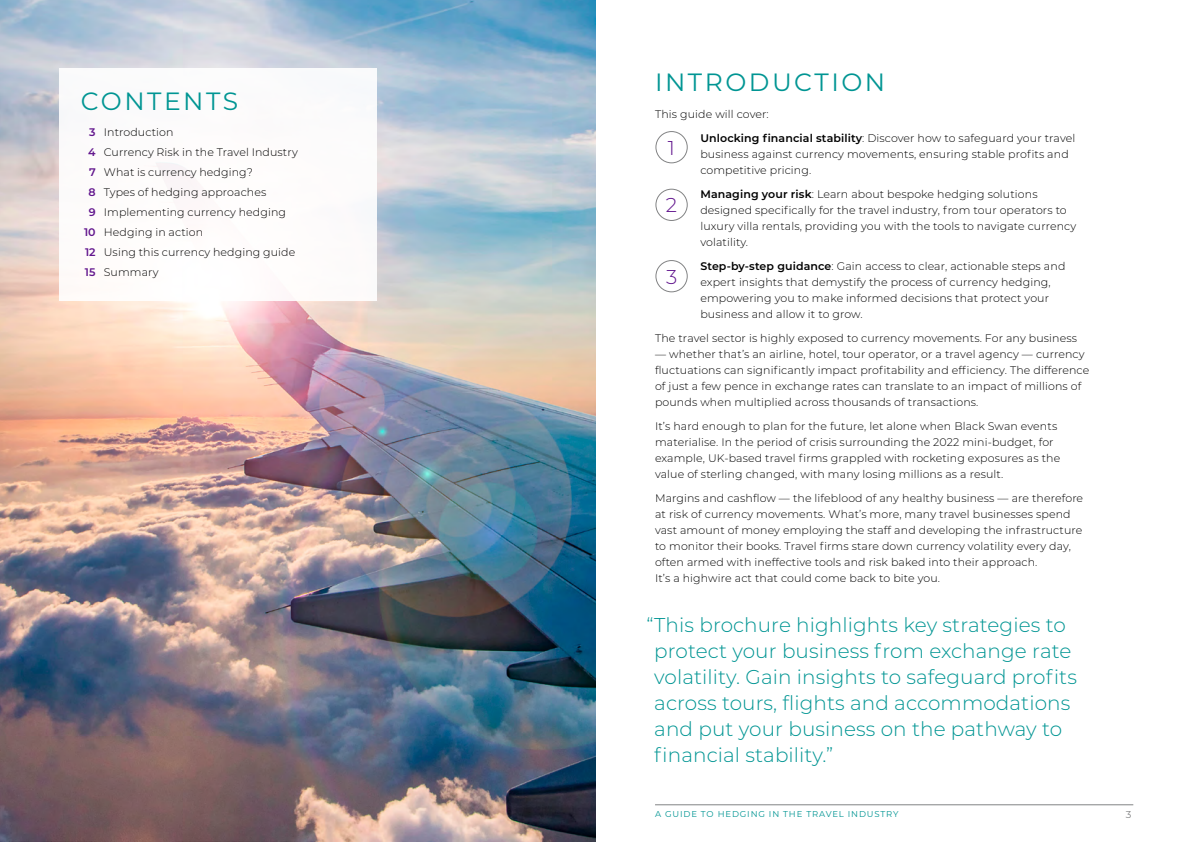
<style>
.page{position:relative;width:1191px;height:842px;background:#fff}
.page>*{position:absolute;margin:0;border:0;box-sizing:border-box;transform-origin:0 0}
.t1{font:25px "Montserrat";letter-spacing:.1em;color:#009593}
.t2{font:300 20px/26px "Montserrat";letter-spacing:.005em;color:#009593}
.t3{font:300 20px "Montserrat";color:#61158d}
.t4{font:300 11px/16px "Montserrat";letter-spacing:.01em;color:#000}
.t5{font:10px "Montserrat";color:#828384}
.t6{font:8.5px "Montserrat";letter-spacing:.1em;color:#009593}
.s1{font-weight:600;color:#61158d}
.s2{font-weight:600}
</style>
<div class="page">
<hr style="left:655px;top:804px;width:478px;height:1px;background:#828384">
<img style="left:0;top:0;width:595px;height:842px">
<div style="left:60px;top:68px;width:317px;height:232px;background:#fff"></div>
<div style="left:656px;top:131px;width:31px;height:32px;border:1px solid #828384;border-radius:50%"></div>
<div style="left:656px;top:189px;width:31px;height:32px;border:1px solid #828384;border-radius:50%"></div>
<div style="left:656px;top:260px;width:31px;height:32px;border:1px solid #828384;border-radius:50%"></div>
<h1 class="t1" style="left:81px;top:84px;width:159px">CONTENTS</h1>
<p class="t4" style="left:89px;top:124px;width:86px"><span class="s1">3</span> Introduction</p>
<p class="t4" style="left:88px;top:144px;width:211px"><span class="s1">4</span> Currency Risk in the Travel Industry</p>
<p class="t4" style="left:89px;top:164px;width:166px"><span class="s1">7</span> What is currency hedging?</p>
<p class="t4" style="left:89px;top:184px;width:179px"><span class="s1">8</span> Types of hedging approaches</p>
<p class="t4" style="left:89px;top:204px;width:199px"><span class="s1">9</span> Implementing currency hedging</p>
<p class="t4" style="left:84px;top:224px;width:121px"><span class="s1">10</span> Hedging in action</p>
<p class="t4" style="left:85px;top:244px;width:212px"><span class="s1">12</span> Using this currency hedging guide</p>
<p class="t4" style="left:85px;top:264px;width:75px"><span class="s1">15</span> Summary</p>
<h1 class="t1" style="left:655px;top:65px;width:232px">INTRODUCTION</h1>
<p class="t4" style="left:700px;top:102px;width:376px;line-height:24px;text-indent:-45px">This guide will cover:<br><span class="s2">Unlocking financial stability</span>: Discover how to safeguard your travel</p>
<p class="t4" style="left:700px;top:146px;width:370px">business against currency movements, ensuring stable profits and competitive pricing.</p>
<p class="t4" style="left:700px;top:186px;width:377px"><span class="s2">Managing your risk</span>: Learn about bespoke hedging solutions designed specifically for the travel industry, from tour operators to luxury villa rentals, providing you with the tools to navigate currency volatility.</p>
<p class="t4" style="left:700px;top:258px;width:366px"><span class="s2">Step-by-step guidance</span>: Gain access to clear, actionable steps and expert insights that demystify the process of currency hedging, empowering you to make informed decisions that protect your business and allow it to grow.</p>
<p class="t4" style="left:655px;top:330px;width:423px">The travel sector is highly exposed to currency movements. For any business</p>
<p class="t4" style="left:655px;top:346px;width:436px">— whether that’s an airline, hotel, tour operator, or a travel agency — currency fluctuations can significantly impact profitability and efficiency. The difference of just a few pence in exchange rates can translate to an impact of millions of pounds when multiplied across thousands of transactions.</p>
<p class="t4" style="left:655px;top:418px;width:407px">It’s hard enough to plan for the future, let alone when Black Swan events materialise. In the period of crisis surrounding the 2022 mini-budget, for example, UK-based travel firms grappled with rocketing exposures as the value of sterling changed, with many losing millions as a result.</p>
<p class="t4" style="left:655px;top:490px;width:429px">Margins and cashflow — the lifeblood of any healthy business — are therefore at risk of currency movements. What’s more, many travel businesses spend vast amount of money employing the staff and developing the infrastructure to monitor their books. Travel firms stare down currency volatility every day, often armed with ineffective tools and risk baked into their approach.<br>It’s a highwire act that could come back to bite you.</p>
<p class="t2" style="left:654px;top:612px;width:424px;text-indent:-8px">“This brochure highlights key strategies to protect your business from exchange rate volatility. Gain insights to safeguard profits across tours, flights and accommodations and put your business on the pathway to financial stability.”</p>
<h2 class="t3" style="left:668px;top:134px;width:9px">1</h2>
<h2 class="t3" style="left:666px;top:191px;width:13px">2</h2>
<h2 class="t3" style="left:666px;top:263px;width:13px">3</h2>
<p class="t6" style="left:655px;top:808px;width:245px">A GUIDE TO HEDGING IN THE TRAVEL INDUSTRY</p>
<p class="t5" style="left:1125px;top:807px;width:7px">3</p>
</div>
